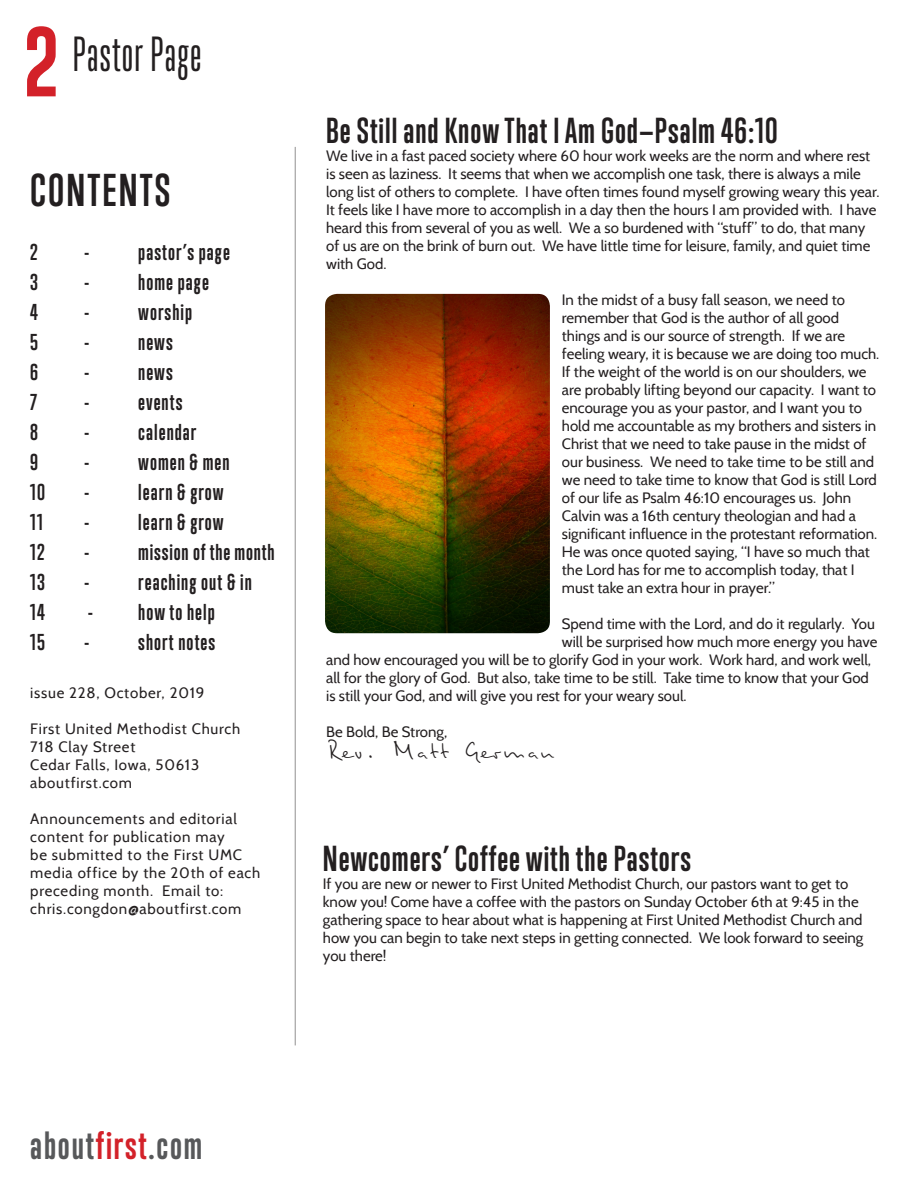
<style>
.page{position:relative;width:918px;height:1188px;background:#fff}
.page>*{position:absolute;margin:0;border:0;box-sizing:border-box;transform-origin:0 0}
.t1{font:72px "Gobold";color:#d32129}
.t2{font:45px "Trump Gothic Pro";letter-spacing:.03em;color:#231f20}
.t3{font:700 42px "Trump Gothic Pro";letter-spacing:.05em;color:#231f20}
.t4{font:700 36px "Trump Gothic Pro";letter-spacing:.05em;color:#57585a}
.t5{font:700 33px "Trump Gothic Pro";letter-spacing:.03em;color:#231f20}
.t6{font:24px "Stylograph";color:#231f20}
.t7{font:700 21px "Trump Gothic Pro";letter-spacing:.05em;color:#231f20}
.t8{font:15px/18px "Cabin";color:#231f20}
.t9{font:15px/18px "Cabin";letter-spacing:.05em;color:#231f20}
.s1{color:#d32129}
</style>
<div class="page">
<hr style="left:295px;top:147px;width:1px;height:898px;background:#231f20">
<img style="left:326px;top:295px;width:223px;height:337px">
<div style="left:313px;top:282px;width:249px;height:363px;border:12px solid #fff;border-radius:18px"></div>
<p class="t1" style="left:22px;top:16px;width:39px">2</p>
<p class="t2" style="left:73px;top:28px;width:130px">Pastor Page</p>
<p class="t3" style="left:30px;top:164px;width:142px">CONTENTS</p>
<p class="t7" style="left:30px;top:239px;width:9px">2</p>
<p class="t7" style="left:84px;top:239px;width:147px">- pastor’s page</p>
<p class="t7" style="left:30px;top:269px;width:9px">3</p>
<p class="t7" style="left:84px;top:269px;width:126px">- home page</p>
<p class="t7" style="left:30px;top:299px;width:9px">4</p>
<p class="t7" style="left:84px;top:299px;width:109px">- worship</p>
<p class="t7" style="left:30px;top:329px;width:9px">5</p>
<p class="t7" style="left:84px;top:329px;width:90px">- news</p>
<p class="t7" style="left:30px;top:359px;width:9px">6</p>
<p class="t7" style="left:84px;top:359px;width:90px">- news</p>
<p class="t7" style="left:30px;top:389px;width:8px">7</p>
<p class="t7" style="left:84px;top:389px;width:100px">- events</p>
<p class="t7" style="left:30px;top:419px;width:9px">8</p>
<p class="t7" style="left:84px;top:419px;width:114px">- calendar</p>
<p class="t7" style="left:30px;top:449px;width:9px">9</p>
<p class="t7" style="left:84px;top:449px;width:147px">- women &amp; men</p>
<p class="t7" style="left:30px;top:479px;width:16px">10</p>
<p class="t7" style="left:84px;top:479px;width:141px">- learn &amp; grow</p>
<p class="t7" style="left:30px;top:509px;width:14px">11</p>
<p class="t7" style="left:84px;top:509px;width:141px">- learn &amp; grow</p>
<p class="t7" style="left:30px;top:539px;width:16px">12</p>
<p class="t7" style="left:84px;top:539px;width:192px">- mission of the month</p>
<p class="t7" style="left:30px;top:569px;width:16px">13</p>
<p class="t7" style="left:84px;top:569px;width:169px">- reaching out &amp; in</p>
<p class="t7" style="left:30px;top:599px;width:16px">14</p>
<p class="t7" style="left:88px;top:599px;width:128px">- how to help</p>
<p class="t7" style="left:30px;top:629px;width:16px">15</p>
<p class="t7" style="left:84px;top:629px;width:132px">- short notes</p>
<p class="t9" style="left:30px;top:683px;width:176px">issue 228, October, 2019</p>
<p class="t9" style="left:30px;top:719px;width:211px">First United Methodist Church</p>
<p class="t9" style="left:30px;top:737px;width:107px">718 Clay Street</p>
<p class="t9" style="left:30px;top:755px;width:170px">Cedar Falls, Iowa, 50613</p>
<p class="t9" style="left:30px;top:773px;width:103px">aboutfirst.com</p>
<p class="t9" style="left:30px;top:809px;width:232px">Announcements and editorial content for publication may<br>be submitted to the First UMC media office by the 20th of each preceding month. Email to:</p>
<p class="t9" style="left:30px;top:899px;width:213px">chris.congdon@aboutfirst.com</p>
<p class="t5" style="left:326px;top:110px;width:453px">Be Still and Know That I Am God—Psalm 46:10</p>
<p class="t8" style="left:326px;top:146px;width:555px">We live in a fast paced society where 60 hour work weeks are the norm and where rest is seen as laziness. It seems that when we accomplish one task, there is always a mile long list of others to complete. I have often times found myself growing weary this year.<br>It feels like I have more to accomplish in a day then the hours I am provided with. I have heard this from several of you as well. We a so burdened with “stuff” to do, that many of us are on the brink of burn out. We have little time for leisure, family, and quiet time with God.</p>
<p class="t8" style="left:562px;top:290px;width:319px">In the midst of a busy fall season, we need to remember that God is the author of all good things and is our source of strength. If we are feeling weary, it is because we are doing too much.<br>If the weight of the world is on our shoulders, we are probably lifting beyond our capacity. I want to encourage you as your pastor, and I want you to hold me accountable as my brothers and sisters in Christ that we need to take pause in the midst of our business. We need to take time to be still and we need to take time to know that God is still Lord of our life as Psalm 46:10 encourages us. John Calvin was a 16th century theologian and had a significant influence in the protestant reformation.<br>He was once quoted saying, “I have so much that the Lord has for me to accomplish today, that I must take an extra hour in prayer.”</p>
<p class="t8" style="left:562px;top:614px;width:314px">Spend time with the Lord, and do it regularly. You</p>
<p class="t8" style="left:562px;top:632px;width:317px">will be surprised how much more energy you have</p>
<p class="t8" style="left:326px;top:650px;width:547px">and how encouraged you will be to glorify God in your work. Work hard, and work well,</p>
<p class="t8" style="left:326px;top:668px;width:544px">all for the glory of God. But also, take time to be still. Take time to know that your God</p>
<p class="t8" style="left:326px;top:686px;width:362px">is still your God, and will give you rest for your weary soul.</p>
<p class="t8" style="left:326px;top:722px;width:123px">Be Bold, Be Strong,</p>
<p class="t6" style="left:326px;top:733px;width:231px">Rev. Matt German</p>
<p class="t5" style="left:323px;top:838px;width:370px">Newcomers’ Coffee with the Pastors</p>
<p class="t8" style="left:323px;top:874px;width:542px">If you are new or newer to First United Methodist Church, our pastors want to get to know you! Come have a coffee with the pastors on Sunday October 6th at 9:45 in the gathering space to hear about what is happening at First United Methodist Church and how you can begin to take next steps in getting connected. We look forward to seeing you there!</p>
<p class="t4" style="left:30px;top:1124px;width:173px">about<span class="s1">first</span>.com</p>
</div>
